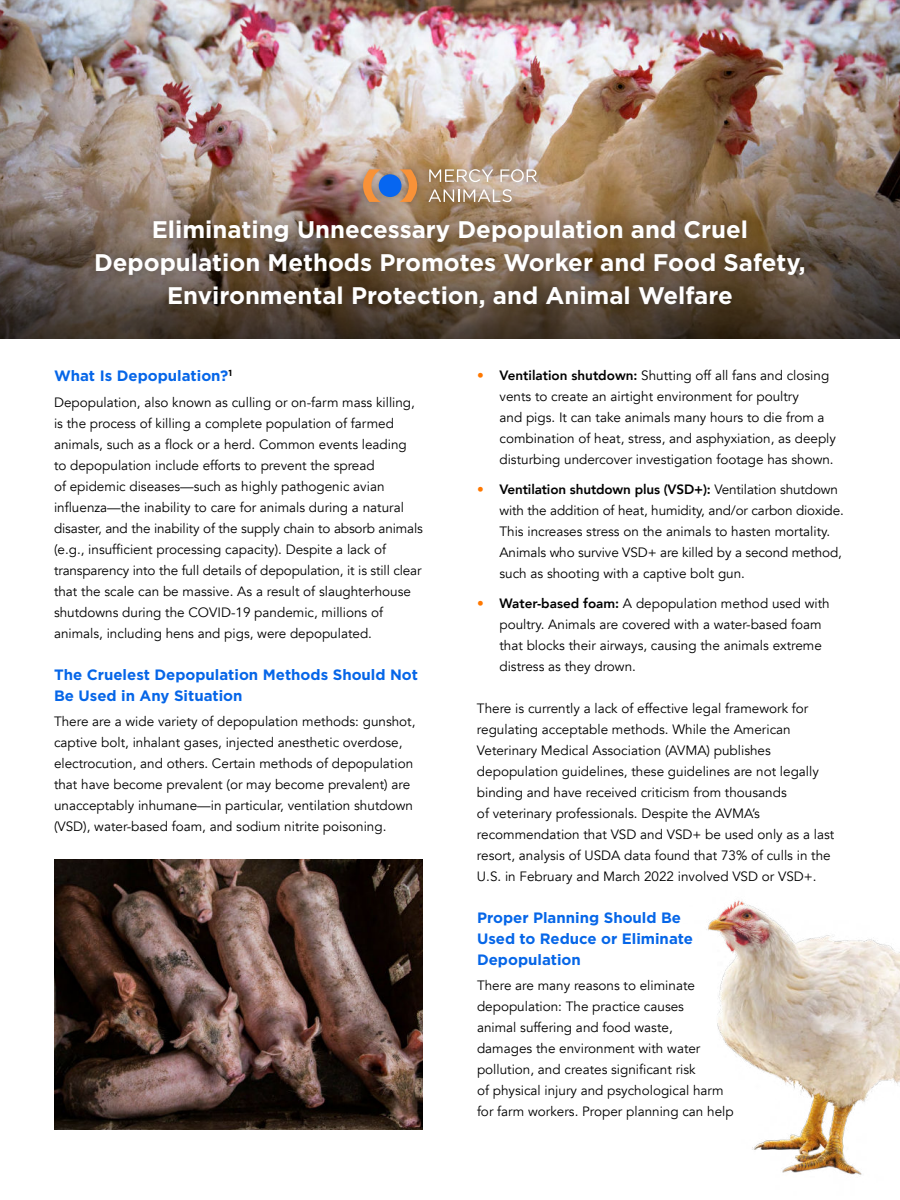
<style>
.page{position:relative;width:900px;height:1200px;background:#fff}
.page>*{position:absolute;margin:0;border:0;box-sizing:border-box;transform-origin:0 0}
.t1{font:700 24px/33px "Gotham";color:#fff;text-align:center}
.t2{font:700 15px/21px "Gotham";color:#0666e8}
.t3{font:13.5px/21px "Avenir";color:#000}
.s1{color:#ff7800}
.s2{font-weight:800}
</style>
<div class="page">
<img style="left:54px;top:860px;width:369px;height:270px">
<img style="left:0;top:0;width:900px;height:339px">
<div style="left:87px;top:211px;width:727px;height:107px;background:#000;opacity:.3"></div>
<div style="left:356px;top:162px;width:187px;height:47px;background:#000;opacity:.3"></div>
<svg style="left:399px;top:169px;width:18px;height:33px"></svg>
<svg style="left:363px;top:169px;width:18px;height:33px"></svg>
<div style="left:379px;top:174px;width:22px;height:23px;background:#0666f1;border-radius:50%"></div>
<svg style="left:429px;top:189px;width:83px;height:13px"></svg>
<svg style="left:429px;top:169px;width:64px;height:13px"></svg>
<svg style="left:500px;top:169px;width:37px;height:13px"></svg>
<img style="left:706px;top:900px;width:194px;height:275px">
<h1 class="t1" style="left:94px;top:215px;width:713px">Eliminating Unnecessary Depopulation and Cruel<br>Depopulation Methods Promotes Worker and Food Safety,<br>Environmental Protection, and Animal Welfare</h1>
<p class="t2" style="left:54px;top:366px;width:180px">What Is Depopulation?<sup>1</sup></p>
<p class="t3" style="left:54px;top:393px;width:371px">Depopulation, also known as culling or on-farm mass killing, is the process of killing a complete population of farmed animals, such as a flock or a herd. Common events leading<br>to depopulation include efforts to prevent the spread<br>of epidemic diseases—such as highly pathogenic avian influenza—the inability to care for animals during a natural disaster, and the inability of the supply chain to absorb animals (e.g., insufficient processing capacity). Despite a lack of transparency into the full details of depopulation, it is still clear that the scale can be massive. As a result of slaughterhouse shutdowns during the COVID-19 pandemic, millions of animals, including hens and pigs, were depopulated.</p>
<p class="t2" style="left:54px;top:665px;width:366px">The Cruelest Depopulation Methods Should Not<br>Be Used in Any Situation</p>
<p class="t3" style="left:54px;top:712px;width:363px">There are a wide variety of depopulation methods: gunshot, captive bolt, inhalant gases, injected anesthetic overdose, electrocution, and others. Certain methods of depopulation that have become prevalent (or may become prevalent) are unacceptably inhumane—in particular, ventilation shutdown (VSD), water-based foam, and sodium nitrite poisoning.</p>
<p class="t3" style="left:500px;top:366px;width:338px;text-indent:-23px"><span class="s1">•</span> <span class="s2">Ventilation shutdown:</span> Shutting off all fans and closing vents to create an airtight environment for poultry<br>and pigs. It can take animals many hours to die from a combination of heat, stress, and asphyxiation, as deeply disturbing undercover investigation footage has shown.</p>
<p class="t3" style="left:500px;top:480px;width:346px;text-indent:-23px"><span class="s1">•</span> <span class="s2">Ventilation shutdown plus (VSD+):</span> Ventilation shutdown with the addition of heat, humidity, and/or carbon dioxide.<br>This increases stress on the animals to hasten mortality.<br>Animals who survive VSD+ are killed by a second method, such as shooting with a captive bolt gun.</p>
<p class="t3" style="left:500px;top:594px;width:332px;text-indent:-23px"><span class="s1">•</span> <span class="s2">Water-based foam:</span> A depopulation method used with poultry. Animals are covered with a water-based foam that blocks their airways, causing the animals extreme distress as they drown.</p>
<p class="t3" style="left:477px;top:699px;width:359px">There is currently a lack of effective legal framework for regulating acceptable methods. While the American Veterinary Medical Association (AVMA) publishes depopulation guidelines, these guidelines are not legally binding and have received criticism from thousands<br>of veterinary professionals. Despite the AVMA’s recommendation that VSD and VSD+ be used only as a last resort, analysis of USDA data found that 73% of culls in the U.S. in February and March 2022 involved VSD or VSD+.</p>
<p class="t2" style="left:477px;top:908px;width:218px">Proper Planning Should Be<br>Used to Reduce or Eliminate<br>Depopulation</p>
<p class="t3" style="left:477px;top:976px;width:258px">There are many reasons to eliminate depopulation: The practice causes<br>animal suffering and food waste,<br>damages the environment with water pollution, and creates significant risk<br>of physical injury and psychological harm for farm workers. Proper planning can help</p>
</div>
